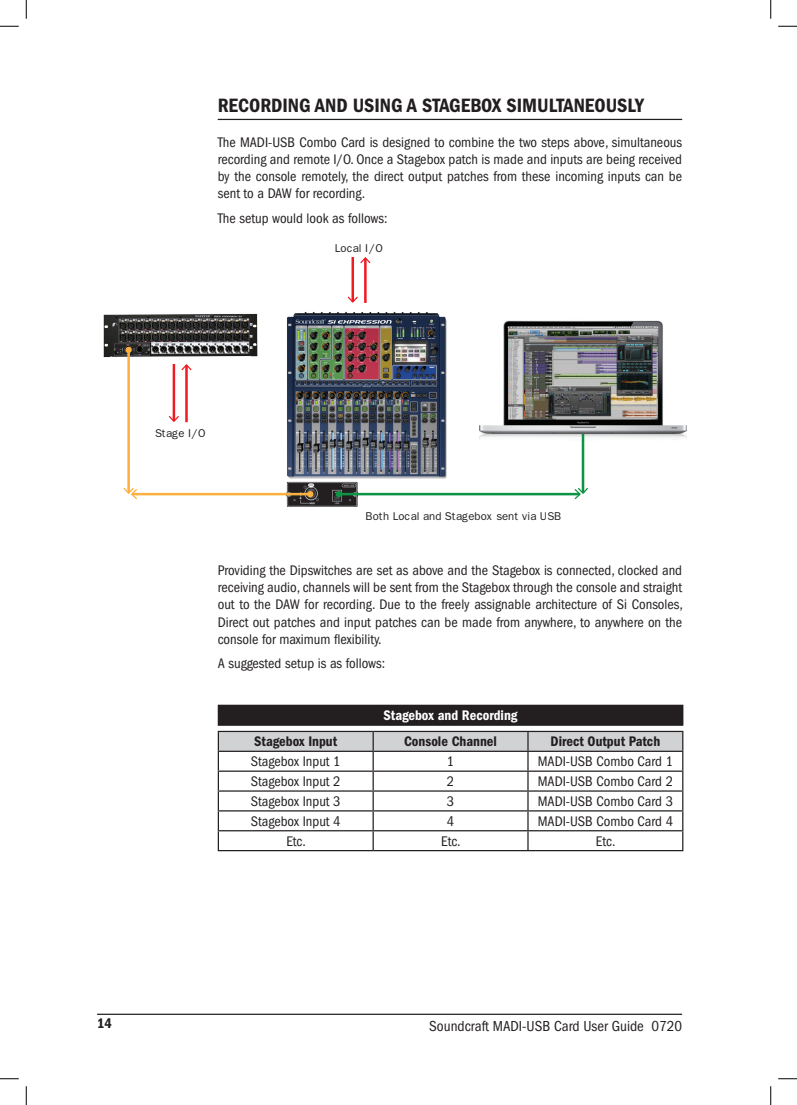
<style>
.page{position:relative;width:797px;height:1105px;background:#fff}
.page>*{position:absolute;margin:0;border:0;box-sizing:border-box;transform-origin:0 0}
.t1{font:20px "ITC Franklin Gothic Std Dm Cd";color:#231f20}
.t2{font:condensed 15px "ITC Franklin Gothic Std";color:#231f20}
.t3{font:condensed 14.38px/17.2px "ITC Franklin Gothic Std";color:#231f20;text-align:justify}
.t4{font:14.38px "ITC Franklin Gothic Std Dm Cd";color:#231f20}
.t5{font:14.38px "ITC Franklin Gothic Std Dm Cd";color:#fff}
.t6{font:11.38px "Franklin Gothic";color:#231f20}
</style>
<div class="page">
<hr style="left:97px;top:1014px;width:585px;height:1px;background:#231f20">
<hr style="left:218px;top:119px;width:464px;height:1px;background:#231f20">
<div style="left:218px;top:705px;width:464px;height:20px;background:#231f20"></div>
<hr style="left:218px;top:705px;width:465px;height:1px;background:#231f20">
<svg style="left:682px;top:706px;width:1px;height:18px"></svg>
<hr style="left:218px;top:724px;width:465px;height:2px;background:#231f20">
<svg style="left:218px;top:731px;width:465px;height:119px"></svg>
<hr style="left:218px;top:850px;width:155px;height:1px;background:#231f20">
<hr style="left:373px;top:850px;width:155px;height:1px;background:#231f20">
<hr style="left:528px;top:850px;width:155px;height:1px;background:#231f20">
<img style="left:287px;top:311px;width:160px;height:171px">
<img style="left:286px;top:482px;width:72px;height:25px">
<img style="left:103px;top:313px;width:155px;height:44px">
<img style="left:480px;top:320px;width:206px;height:122px">
<hr style="left:338px;top:493px;width:241px;height:2px;background:#0d9344">
<div style="left:335px;top:491px;width:7px;height:6px;background:#0d9344;border-radius:50%"></div>
<hr style="left:581px;top:434px;width:3px;height:59px;background:#0d9344">
<svg style="left:574px;top:488px;width:14px;height:11px"></svg>
<hr style="left:132px;top:493px;width:178px;height:2px;background:#fbb03f">
<svg style="left:307px;top:491px;width:6px;height:6px"></svg>
<hr style="left:127px;top:350px;width:3px;height:143px;background:#fbb03f">
<div style="left:125px;top:347px;width:7px;height:6px;background:#fbb03f;border-radius:50%"></div>
<svg style="left:123px;top:488px;width:14px;height:11px"></svg>
<hr style="left:173px;top:364px;width:2px;height:57px;background:#ee1d23">
<svg style="left:169px;top:416px;width:10px;height:6px"></svg>
<hr style="left:185px;top:365px;width:3px;height:57px;background:#ee1d23">
<svg style="left:181px;top:364px;width:11px;height:6px"></svg>
<hr style="left:351px;top:257px;width:3px;height:45px;background:#ee1d23">
<svg style="left:347px;top:296px;width:11px;height:7px"></svg>
<hr style="left:364px;top:258px;width:2px;height:45px;background:#ee1d23">
<svg style="left:360px;top:257px;width:10px;height:6px"></svg>
<svg style="left:0;top:25px;width:19px;height:2px"></svg>
<svg style="left:778px;top:25px;width:19px;height:2px"></svg>
<svg style="left:0;top:1078px;width:19px;height:1px"></svg>
<svg style="left:778px;top:1078px;width:19px;height:1px"></svg>
<svg style="left:25px;top:0;width:2px;height:19px"></svg>
<svg style="left:25px;top:1086px;width:2px;height:19px"></svg>
<svg style="left:770px;top:0;width:1px;height:19px"></svg>
<svg style="left:770px;top:1086px;width:1px;height:19px"></svg>
<h1 class="t1" style="left:218px;top:94px;width:427px">RECORDING AND USING A STAGEBOX SIMULTANEOUSLY</h1>
<p class="t3" style="left:218px;top:133px;width:466px">The MADI-USB Combo Card is designed to combine the two steps above, simultaneous recording and remote I/O. Once a Stagebox patch is made and inputs are being received by the console remotely, the direct output patches from these incoming inputs can be sent to a DAW for recording.</p>
<p class="t3" style="left:218px;top:210px;width:171px">The setup would look as follows:</p>
<p class="t6" style="left:335px;top:242px;width:50px">Local I/O</p>
<p class="t6" style="left:155px;top:426px;width:52px">Stage I/O</p>
<p class="t6" style="left:365px;top:509px;width:198px">Both Local and Stagebox sent via USB</p>
<p class="t3" style="left:218px;top:562px;width:466px">Providing the Dipswitches are set as above and the Stagebox is connected, clocked and receiving audio, channels will be sent from the Stagebox through the console and straight out to the DAW for recording. Due to the freely assignable architecture of Si Consoles, Direct out patches and input patches can be made from anywhere, to anywhere on the console for maximum flexibility.</p>
<p class="t3" style="left:218px;top:655px;width:169px">A suggested setup is as follows:</p>
<p class="t5" style="left:383px;top:707px;width:135px">Stagebox and Recording</p>
<p class="t4" style="left:254px;top:733px;width:84px">Stagebox Input</p>
<p class="t4" style="left:404px;top:733px;width:94px">Console Channel</p>
<p class="t4" style="left:550px;top:733px;width:111px">Direct Output Patch</p>
<p class="t3" style="left:251px;top:753px;width:91px">Stagebox Input 1</p>
<p class="t3" style="left:447px;top:753px;width:9px">1</p>
<p class="t3" style="left:537px;top:753px;width:137px">MADI-USB Combo Card 1</p>
<p class="t3" style="left:251px;top:773px;width:91px">Stagebox Input 2</p>
<p class="t3" style="left:447px;top:773px;width:9px">2</p>
<p class="t3" style="left:537px;top:773px;width:137px">MADI-USB Combo Card 2</p>
<p class="t3" style="left:251px;top:793px;width:91px">Stagebox Input 3</p>
<p class="t3" style="left:447px;top:793px;width:9px">3</p>
<p class="t3" style="left:537px;top:793px;width:137px">MADI-USB Combo Card 3</p>
<p class="t3" style="left:251px;top:812px;width:91px">Stagebox Input 4</p>
<p class="t3" style="left:447px;top:812px;width:9px">4</p>
<p class="t3" style="left:537px;top:812px;width:137px">MADI-USB Combo Card 4</p>
<p class="t3" style="left:286px;top:832px;width:21px">Etc.</p>
<p class="t3" style="left:441px;top:832px;width:21px">Etc.</p>
<p class="t3" style="left:596px;top:832px;width:21px">Etc.</p>
<p class="t4" style="left:97px;top:1015px;width:16px">14</p>
<p class="t2" style="left:429px;top:1018px;width:254px">Soundcraft MADI-USB Card User Guide 0720</p>
</div>
